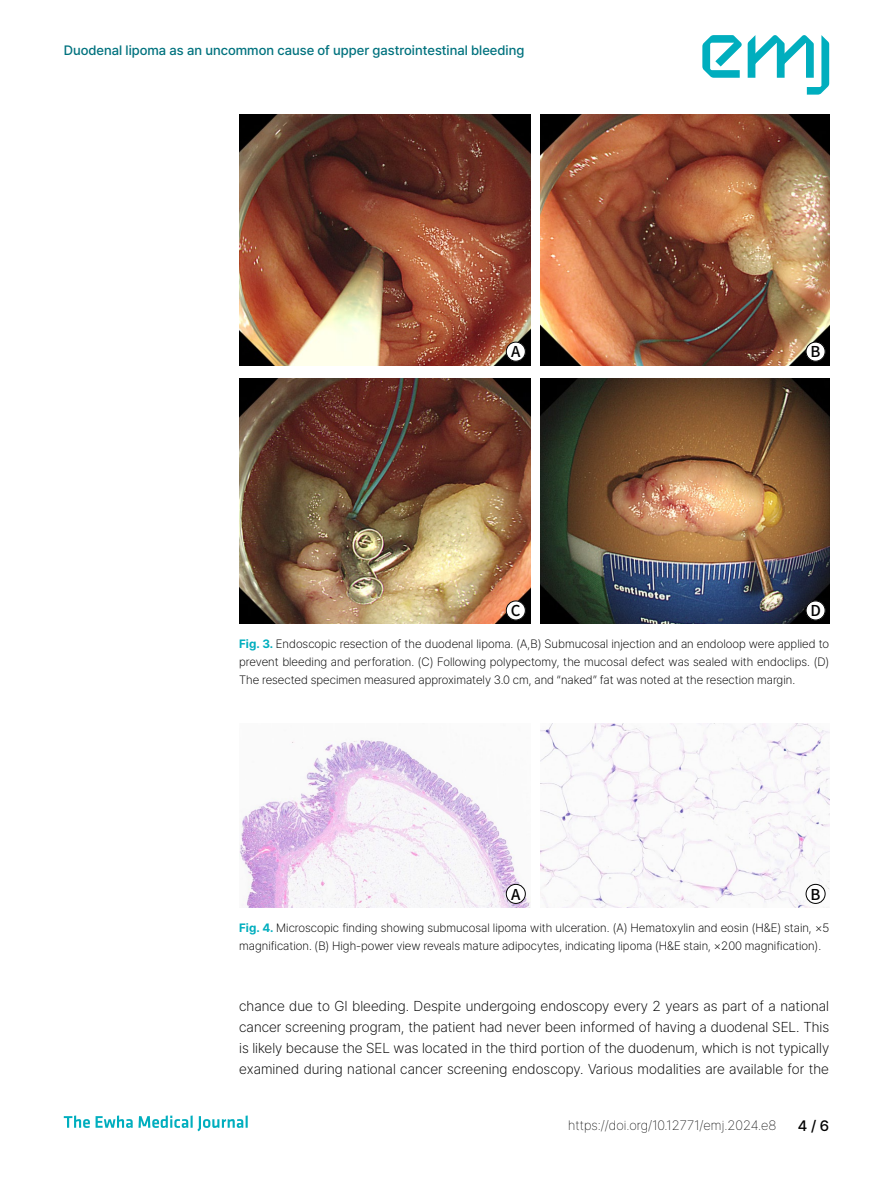
<style>
.page{position:relative;width:893px;height:1191px;background:#fff}
.page>*{position:absolute;margin:0;border:0;box-sizing:border-box;transform-origin:0 0}
.t1{font:500 15px "Noto Sans CJ Kkr";color:#000}
.t2{font:500 15px "Pretendard";color:#000}
.t3{font:200 14.25px/21px "Pretendard";color:#000;text-align:justify}
.t4{font:500 13.5px "Pretendard";color:#00727e}
.t5{font:100 13.5px "Pretendard";color:#000}
.t6{font:200 12px/18px "Pretendard";color:#000;text-align:justify}
.s1{font-weight:700;color:#00aebe}
</style>
<div class="page">
<svg style="left:64px;top:1115px;width:184px;height:16px"></svg>
<svg style="left:702px;top:35px;width:40px;height:43px"></svg>
<svg style="left:748px;top:35px;width:81px;height:60px"></svg>
<img style="left:239px;top:115px;width:291px;height:251px">
<img style="left:540px;top:115px;width:289px;height:251px">
<img style="left:239px;top:378px;width:291px;height:245px">
<img style="left:540px;top:378px;width:289px;height:245px">
<div style="left:506px;top:342px;width:20px;height:19px;background:#fff;border-radius:50%"></div>
<div style="left:506px;top:342px;width:20px;height:19px;border:1px solid #000;border-radius:50%"></div>
<div style="left:806px;top:342px;width:19px;height:19px;background:#fff;border-radius:50%"></div>
<div style="left:806px;top:342px;width:19px;height:19px;border:1px solid #000;border-radius:50%"></div>
<div style="left:506px;top:601px;width:20px;height:19px;background:#fff;border-radius:50%"></div>
<div style="left:506px;top:600px;width:20px;height:20px;border:1px solid #000;border-radius:50%"></div>
<div style="left:806px;top:601px;width:19px;height:19px;background:#fff;border-radius:50%"></div>
<div style="left:806px;top:600px;width:19px;height:20px;border:1px solid #000;border-radius:50%"></div>
<img style="left:239px;top:740px;width:291px;height:167px">
<img style="left:540px;top:724px;width:289px;height:183px">
<div style="left:806px;top:884px;width:19px;height:19px;background:#fff;border-radius:50%"></div>
<div style="left:806px;top:884px;width:19px;height:19px;border:1px solid #000;border-radius:50%"></div>
<div style="left:506px;top:884px;width:20px;height:19px;background:#fff;border-radius:50%"></div>
<div style="left:506px;top:884px;width:20px;height:19px;border:1px solid #000;border-radius:50%"></div>
<p class="t4" style="left:64px;top:43px;width:462px">Duodenal lipoma as an uncommon cause of upper gastrointestinal bleeding</p>
<p class="t1" style="left:511px;top:343px;width:11px">A</p>
<p class="t1" style="left:811px;top:343px;width:12px">B</p>
<p class="t1" style="left:511px;top:602px;width:11px">C</p>
<p class="t1" style="left:810px;top:602px;width:12px">D</p>
<p class="t6" style="left:239px;top:634px;width:591px"><span class="s1">Fig. 3.</span> Endoscopic resection of the duodenal lipoma. (A,B) Submucosal injection and an endoloop were applied to prevent bleeding and perforation. (C) Following polypectomy, the mucosal defect was sealed with endoclips. (D)<br>The resected specimen measured approximately 3.0 cm, and “naked” fat was noted at the resection margin.</p>
<p class="t1" style="left:511px;top:885px;width:11px">A</p>
<p class="t1" style="left:811px;top:885px;width:12px">B</p>
<p class="t6" style="left:239px;top:918px;width:591px"><span class="s1">Fig. 4.</span> Microscopic finding showing submucosal lipoma with ulceration. (A) Hematoxylin and eosin (H&amp;E) stain, ×5 magnification. (B) High-power view reveals mature adipocytes, indicating lipoma (H&amp;E stain, ×200 magnification).</p>
<p class="t3" style="left:239px;top:995px;width:591px">chance due to GI bleeding. Despite undergoing endoscopy every 2 years as part of a national cancer screening program, the patient had never been informed of having a duodenal SEL. This is likely because the SEL was located in the third portion of the duodenum, which is not typically examined during national cancer screening endoscopy. Various modalities are available for the</p>
<p class="t5" style="left:568px;top:1118px;width:210px">https://doi.org/10.12771/emj.2024.e8</p>
<p class="t2" style="left:798px;top:1116px;width:33px">4 / 6</p>
</div>
